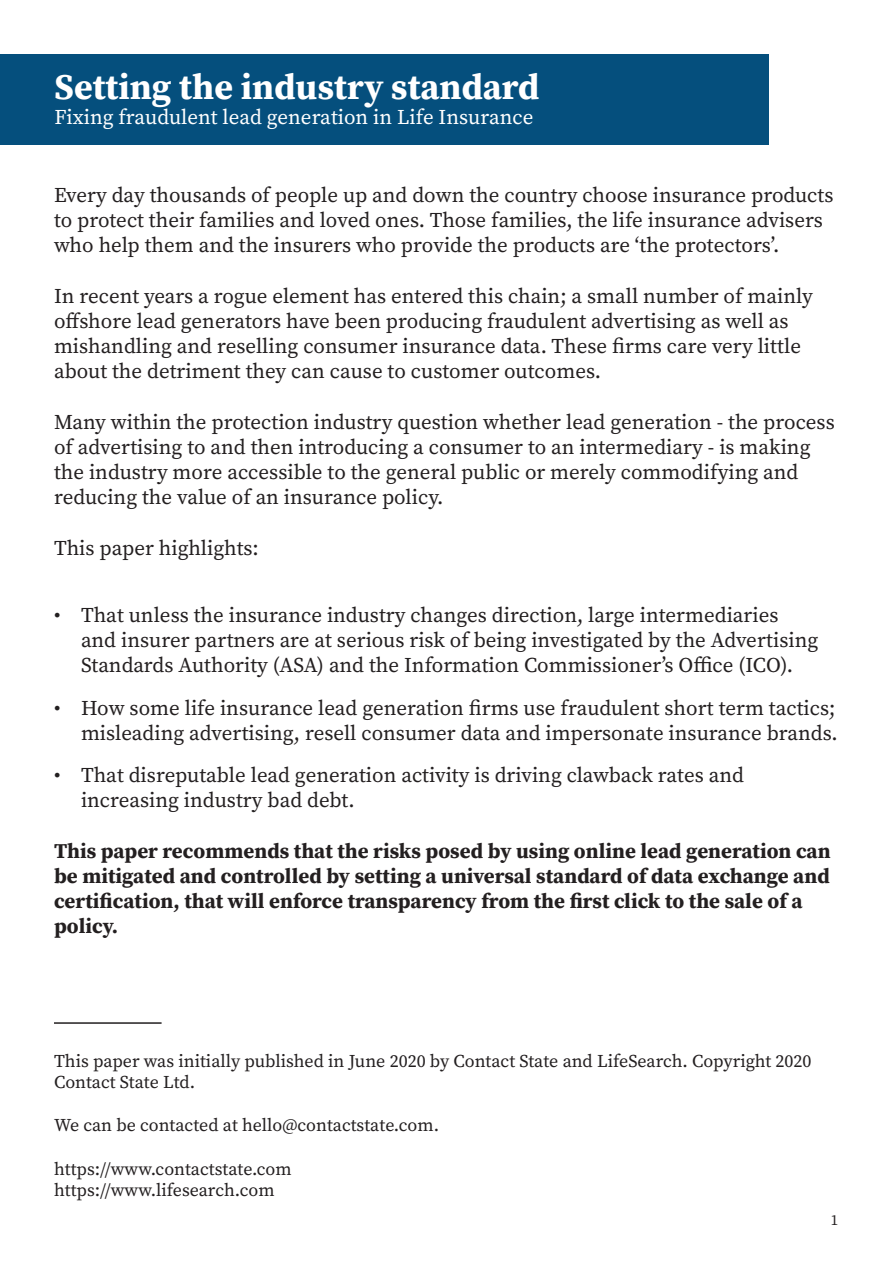
<style>
.page{position:relative;width:893px;height:1263px;background:#fff}
.page>*{position:absolute;margin:0;border:0;box-sizing:border-box;transform-origin:0 0}
.t1{font:36px "Source Serif Variable";letter-spacing:.02em;color:#fff}
.t2{font:21px/25.2px "Source Serif Variable";color:#231f20}
.t3{font:21px/25.2px "Source Serif Variable";letter-spacing:.02em;color:#231f20}
.t4{font:21px "Source Serif Variable";color:#fff}
.t5{font:18px/21.6px "Source Serif Variable";color:#231f20}
.t6{font:15px "Source Serif Variable";color:#231f20}
</style>
<div class="page">
<div style="left:0;top:54px;width:768px;height:91px;background:#054f7d"></div>
<hr style="left:54px;top:1022px;width:108px;height:2px;background:#231f20">
<h1 class="t1" style="left:55px;top:63px;width:485px">Setting the industry standard</h1>
<p class="t4" style="left:55px;top:103px;width:480px">Fixing fraudulent lead generation in Life Insurance</p>
<p class="t2" style="left:54px;top:182px;width:781px">Every day thousands of people up and down the country choose insurance products to protect their families and loved ones. Those families, the life insurance advisers who help them and the insurers who provide the products are ‘the protectors’.</p>
<p class="t2" style="left:54px;top:283px;width:760px">In recent years a rogue element has entered this chain; a small number of mainly offshore lead generators have been producing fraudulent advertising as well as mishandling and reselling consumer insurance data. These firms care very little about the detriment they can cause to customer outcomes.</p>
<p class="t2" style="left:54px;top:409px;width:782px">Many within the protection industry question whether lead generation - the process of advertising to and then introducing a consumer to an intermediary - is making the industry more accessible to the general public or merely commodifying and reducing the value of an insurance policy.</p>
<p class="t2" style="left:54px;top:535px;width:206px">This paper highlights:</p>
<p class="t2" style="left:81px;top:602px;width:739px;text-indent:-27px">• That unless the insurance industry changes direction, large intermediaries and insurer partners are at serious risk of being investigated by the Advertising<br>Standards Authority (ASA) and the Information Commissioner’s Office (ICO).</p>
<p class="t2" style="left:54px;top:695px;width:785px;text-align:right">• How some life insurance lead generation firms use fraudulent short term tactics; misleading advertising, resell consumer data and impersonate insurance brands.</p>
<p class="t2" style="left:81px;top:762px;width:664px;text-indent:-27px">• That disreputable lead generation activity is driving clawback rates and increasing industry bad debt.</p>
<p class="t3" style="left:54px;top:838px;width:778px">This paper recommends that the risks posed by using online lead generation can be mitigated and controlled by setting a universal standard of data exchange and certification, that will enforce transparency from the first click to the sale of a policy.</p>
<p class="t5" style="left:54px;top:1050px;width:759px">This paper was initially published in June 2020 by Contact State and LifeSearch. Copyright 2020<br>Contact State Ltd.</p>
<p class="t5" style="left:54px;top:1114px;width:387px">We can be contacted at hello@contactstate.com.</p>
<p class="t5" style="left:54px;top:1158px;width:239px">https://www.contactstate.com https://www.lifesearch.com</p>
<p class="t6" style="left:831px;top:1209px;width:9px">1</p>
</div>
